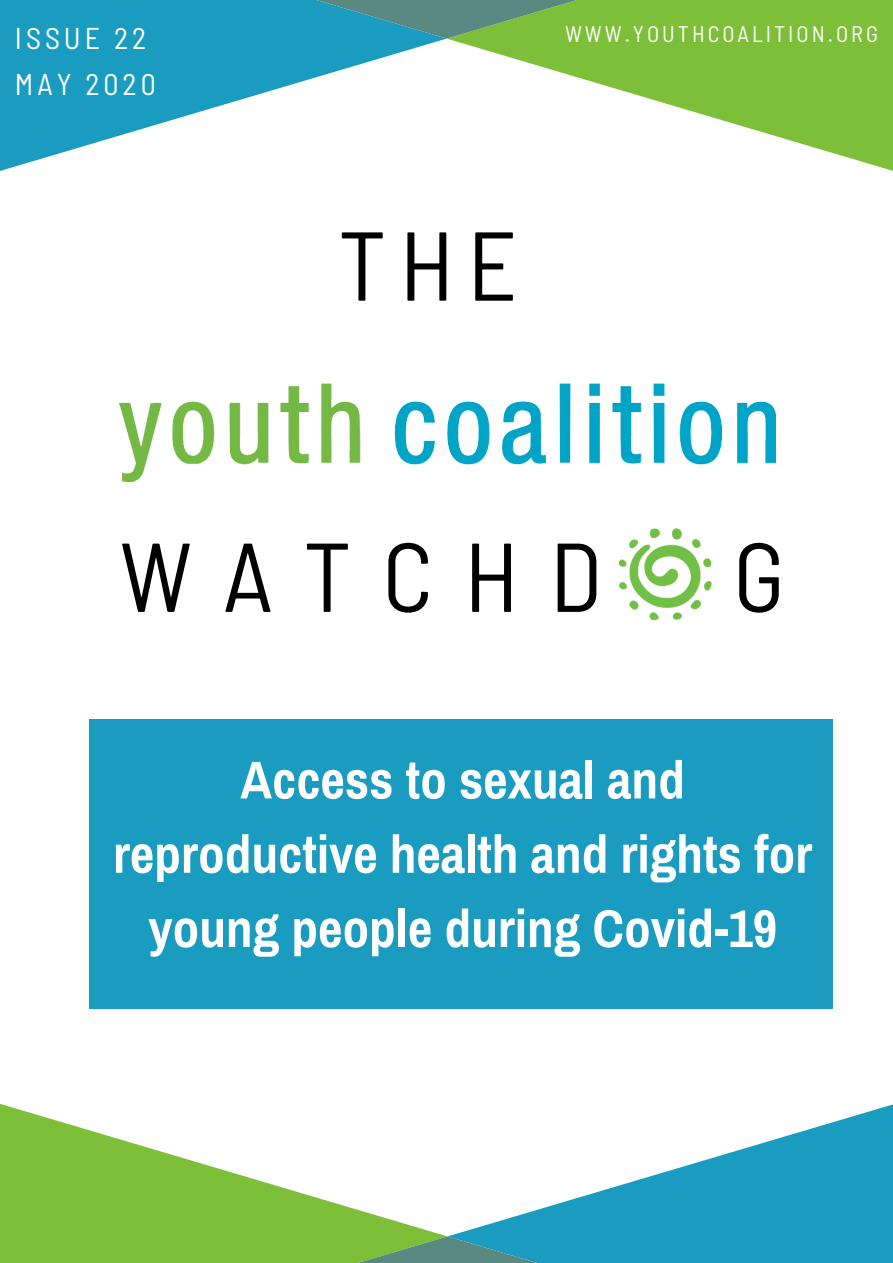
<style>
.page{position:relative;width:893px;height:1263px;background:#fff}
.page>*{position:absolute;margin:0;border:0;box-sizing:border-box;transform-origin:0 0}
.t1{font:semi-condensed 97.57px "Barlow";letter-spacing:.315em;color:#000}
.t2{font:700 53.25px/74.2px "Archivo Narrow";color:#fff;text-align:center}
.t3{font:semi-condensed 30px/46.1px "Barlow";letter-spacing:.13em;color:#fff}
.t4{font:semi-condensed 22.5px "Barlow";letter-spacing:.13em;color:#fff}
</style>
<div class="page">
<svg style="left:0;top:0;width:445px;height:171px;fill:#199cc0"></svg>
<svg style="left:448px;top:0;width:445px;height:171px;fill:#7ebf39"></svg>
<svg style="left:233px;top:0;width:427px;height:39px;background:#4fa27d"></svg>
<svg style="left:449px;top:1104px;width:444px;height:159px;fill:#199cc0"></svg>
<svg style="left:0;top:1103px;width:446px;height:160px;fill:#7ebf39"></svg>
<svg style="left:232px;top:1236px;width:430px;height:27px;background:#4ea67d"></svg>
<img style="left:618px;top:528px;width:94px;height:93px">
<div style="left:89px;top:719px;width:744px;height:289px;background:#199cc0"></div>
<img style="left:120px;top:383px;width:655px;height:98px">
<p class="t3" style="left:15px;top:14px;width:142px">ISSUE 22<br>MAY 2020</p>
<p class="t4" style="left:565px;top:20px;width:314px">WWW.YOUTHCOALITION.ORG</p>
<h1 class="t1" style="left:338px;top:203px;width:181px">THE</h1>
<h1 class="t1" style="left:119px;top:514px;width:484px">WATCHD</h1>
<h1 class="t1" style="left:733px;top:514px;width:53px">G</h1>
<p class="t2" style="left:113px;top:743px;width:701px">Access to sexual and reproductive health and rights for young people during Covid-19</p>
</div>
